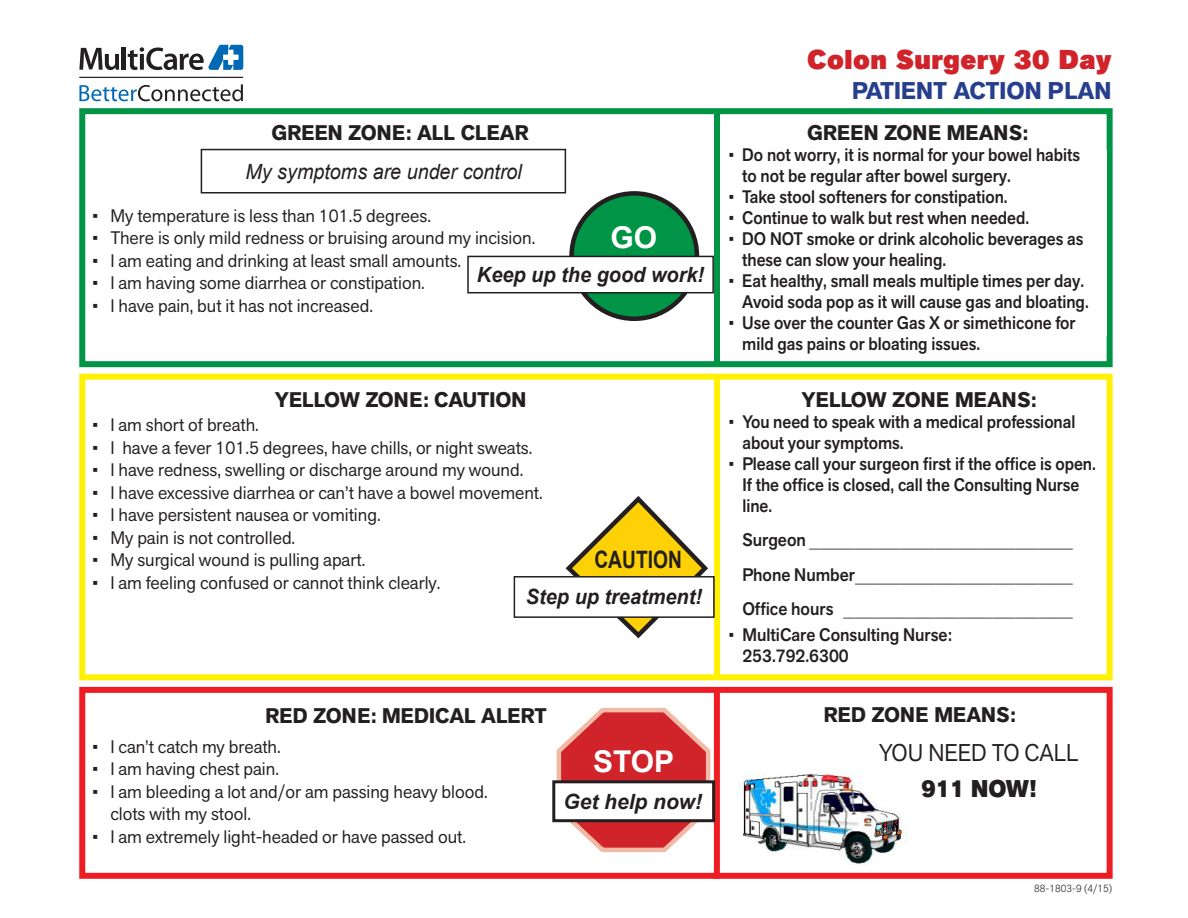
<style>
.page{position:relative;width:1188px;height:918px;background:#fff}
.page>*{position:absolute;margin:0;border:0;box-sizing:border-box;transform-origin:0 0}
.t1{font:700 30px "Arial";color:#fff}
.t2{font:900 27px "Akzid Grtsk Next";letter-spacing:.02em;color:#d1232a}
.t3{font:700 24px "Akzid Grtsk Next";color:#253f8e}
.t4{font:24px "Akzid Grtsk Next";color:#231f20;scale:.95 1}
.t5{font:700 24px "Arial";color:#231f20;scale:.8 1}
.t6{font:800 24px "Akzid Grtsk Next";color:#231f20;scale:.95 1}
.t7{font:700 21px "Akzid Grtsk Next";color:#231f20}
.t8{font:italic 700 21px "Arial";color:#231f20;scale:.95 1}
.t9{font:italic 21px "Arial";color:#231f20;scale:.94 1}
.t10{font:italic 700 21px "Arial";color:#231f20}
.t11{font:18px/22.5px "Akzid Grtsk Next";color:#231f20}
.t12{font:500 18px/21px "Akzid Grtsk Next";color:#231f20;scale:.93 1}
.t13{font:300 18px/34.5px "Akzid Grtsk Next";color:#231f20;text-align:justify;scale:.95 1}
.t14{font:500 18px/21px "Akzid Grtsk Next";color:#231f20;scale:.95 1}
.t15{font:300 10.5px "Akzid Grtsk Next";color:#231f20}
.s1{font-weight:400}
.s2{font-weight:500}
</style>
<div class="page">
<div style="left:79px;top:108px;width:1034px;height:259px;border:6px solid #009546"></div>
<div style="left:79px;top:687px;width:1034px;height:192px;border:6px solid #ee1d23"></div>
<svg style="left:79px;top:48px;width:40px;height:22px"></svg>
<hr style="left:122px;top:47px;width:4px;height:23px;background:#231f20">
<svg style="left:79px;top:84px;width:164px;height:17px"></svg>
<hr style="left:79px;top:77px;width:164px;height:1px;background:#231f20">
<svg style="left:128px;top:45px;width:115px;height:25px"></svg>
<div style="left:734px;top:150px;width:373px;height:186px;background:#fff"></div>
<div style="left:201px;top:149px;width:365px;height:45px;border:2px solid #231f20"></div>
<div style="left:714px;top:113px;width:6px;height:251px;background:#009546"></div>
<div style="left:79px;top:374px;width:1034px;height:306px;border:6px solid #fff101"></div>
<div style="left:714px;top:379px;width:6px;height:298px;background:#fff101"></div>
<div style="left:714px;top:689px;width:6px;height:190px;background:#ee1d23"></div>
<svg style="left:565px;top:496px;width:143px;height:143px"></svg>
<div style="left:514px;top:577px;width:200px;height:40px;background:#fff"></div>
<div style="left:514px;top:576px;width:201px;height:42px;border:2px solid #231f20"></div>
<svg style="left:554px;top:707px;width:159px;height:146px"></svg>
<div style="left:554px;top:782px;width:160px;height:39px;background:#fff"></div>
<div style="left:552px;top:780px;width:163px;height:42px;border:3px solid #231f20"></div>
<div style="left:572px;top:193px;width:125px;height:126px;background:#009546;border-radius:50%"></div>
<div style="left:569px;top:191px;width:130px;height:130px;border:4px solid #231f20;border-radius:50%"></div>
<div style="left:468px;top:256px;width:245px;height:37px;background:#fff"></div>
<div style="left:467px;top:256px;width:247px;height:37px;border:2px solid #231f20"></div>
<img style="left:738px;top:773px;width:168px;height:91px">
<h2 class="t2" style="left:807px;top:42px;width:306px">Colon Surgery 30 Day</h2>
<h3 class="t3" style="left:852px;top:75px;width:261px">PATIENT ACTION PLAN</h3>
<p class="t7" style="left:271px;top:119px;width:259px">GREEN ZONE: ALL CLEAR</p>
<p class="t7" style="left:807px;top:119px;width:223px">GREEN ZONE MEANS:</p>
<p class="t9" style="left:246px;top:160px;width:296px">My symptoms are under control</p>
<p class="t11" style="left:92px;top:204px;width:340px">• My temperature is less than 101.5 degrees.</p>
<p class="t11" style="left:92px;top:227px;width:444px">• There is only mild redness or bruising around my incision.</p>
<p class="t11" style="left:92px;top:249px;width:370px">• I am eating and drinking at least small amounts.</p>
<p class="t11" style="left:92px;top:272px;width:334px">• I am having some diarrhea or constipation.</p>
<p class="t11" style="left:92px;top:294px;width:282px">• I have pain, but it has not increased.</p>
<h1 class="t1" style="left:610px;top:221px;width:48px">GO</h1>
<p class="t8" style="left:477px;top:263px;width:241px">Keep up the good work!</p>
<p class="t7" style="left:275px;top:386px;width:253px">YELLOW ZONE: CAUTION</p>
<p class="t11" style="left:92px;top:414px;width:168px">• I am short of breath.</p>
<p class="t11" style="left:92px;top:436px;width:441px">• I have a fever 101.5 degrees, have chills, or night sweats.</p>
<p class="t11" style="left:92px;top:459px;width:432px">• I have redness, swelling or discharge around my wound.</p>
<p class="t11" style="left:92px;top:481px;width:452px">• I have excessive diarrhea or can’t have a bowel movement.</p>
<p class="t11" style="left:92px;top:504px;width:290px">• I have persistent nausea or vomiting.</p>
<p class="t11" style="left:92px;top:526px;width:204px">• My pain is not controlled.</p>
<p class="t11" style="left:92px;top:549px;width:274px">• My surgical wound is pulling apart.</p>
<p class="t11" style="left:92px;top:571px;width:350px">• I am feeling confused or cannot think clearly.</p>
<h3 class="t5" style="left:594px;top:547px;width:111px">CAUTION</h3>
<p class="t8" style="left:526px;top:584px;width:187px">Step up treatment!</p>
<p class="t7" style="left:266px;top:702px;width:283px">RED ZONE: MEDICAL ALERT</p>
<p class="t11" style="left:92px;top:735px;width:190px">• I can’t catch my breath.</p>
<p class="t11" style="left:92px;top:758px;width:188px">• I am having chest pain.</p>
<p class="t11" style="left:110px;top:780px;width:379px;text-indent:-18px">• I am bleeding a lot and/or am passing heavy blood. clots with my stool.</p>
<p class="t11" style="left:92px;top:825px;width:375px">• I am extremely light-headed or have passed out.</p>
<h1 class="t1" style="left:593px;top:745px;width:83px">STOP</h1>
<p class="t10" style="left:563px;top:789px;width:140px">Get help now!</p>
<p class="t12" style="left:742px;top:144px;width:365px;text-indent:-13px"><span class="s1">•</span> Do not worry, it is normal for your bowel habits to not be regular after bowel surgery.</p>
<p class="t12" style="left:729px;top:186px;width:301px"><span class="s1">•</span> Take stool softeners for constipation.</p>
<p class="t12" style="left:729px;top:207px;width:325px"><span class="s1">•</span> Continue to walk but rest when needed.</p>
<p class="t12" style="left:742px;top:228px;width:368px;text-indent:-13px"><span class="s1">•</span> DO NOT smoke or drink alcoholic beverages as these can slow your healing.</p>
<p class="t12" style="left:729px;top:270px;width:389px;text-align:right"><span class="s1">•</span> Eat healthy, small meals multiple times per day.<br>Avoid soda pop as it will cause gas and bloating.</p>
<p class="t12" style="left:742px;top:312px;width:360px;text-indent:-13px"><span class="s1">•</span> Use over the counter Gas X or simethicone for mild gas pains or bloating issues.</p>
<p class="t7" style="left:802px;top:386px;width:236px">YELLOW ZONE MEANS:</p>
<p class="t12" style="left:742px;top:411px;width:360px;text-indent:-13px"><span class="s1">•</span> You need to speak with a medical professional about your symptoms.</p>
<p class="t12" style="left:742px;top:453px;width:382px;text-indent:-13px"><span class="s1">•</span> Please call your surgeon first if the office is open.<br>If the office is closed, call the Consulting Nurse line.</p>
<p class="t13" style="left:742px;top:522px;width:350px"><span class="s2">Surgeon</span> _______________________ <span class="s2">Phone Number</span>___________________ <span class="s2">Office hours</span> ____________________</p>
<p class="t14" style="left:742px;top:624px;width:222px;text-indent:-14px"><span class="s1">•</span> MultiCare Consulting Nurse:<br>253.792.6300</p>
<p class="t7" style="left:824px;top:701px;width:194px">RED ZONE MEANS:</p>
<h3 class="t4" style="left:879px;top:737px;width:211px">YOU NEED TO CALL</h3>
<h3 class="t6" style="left:922px;top:773px;width:122px">911 NOW!</h3>
<p class="t15" style="left:1034px;top:881px;width:80px">88-1803-9 (4/15)</p>
</div>
